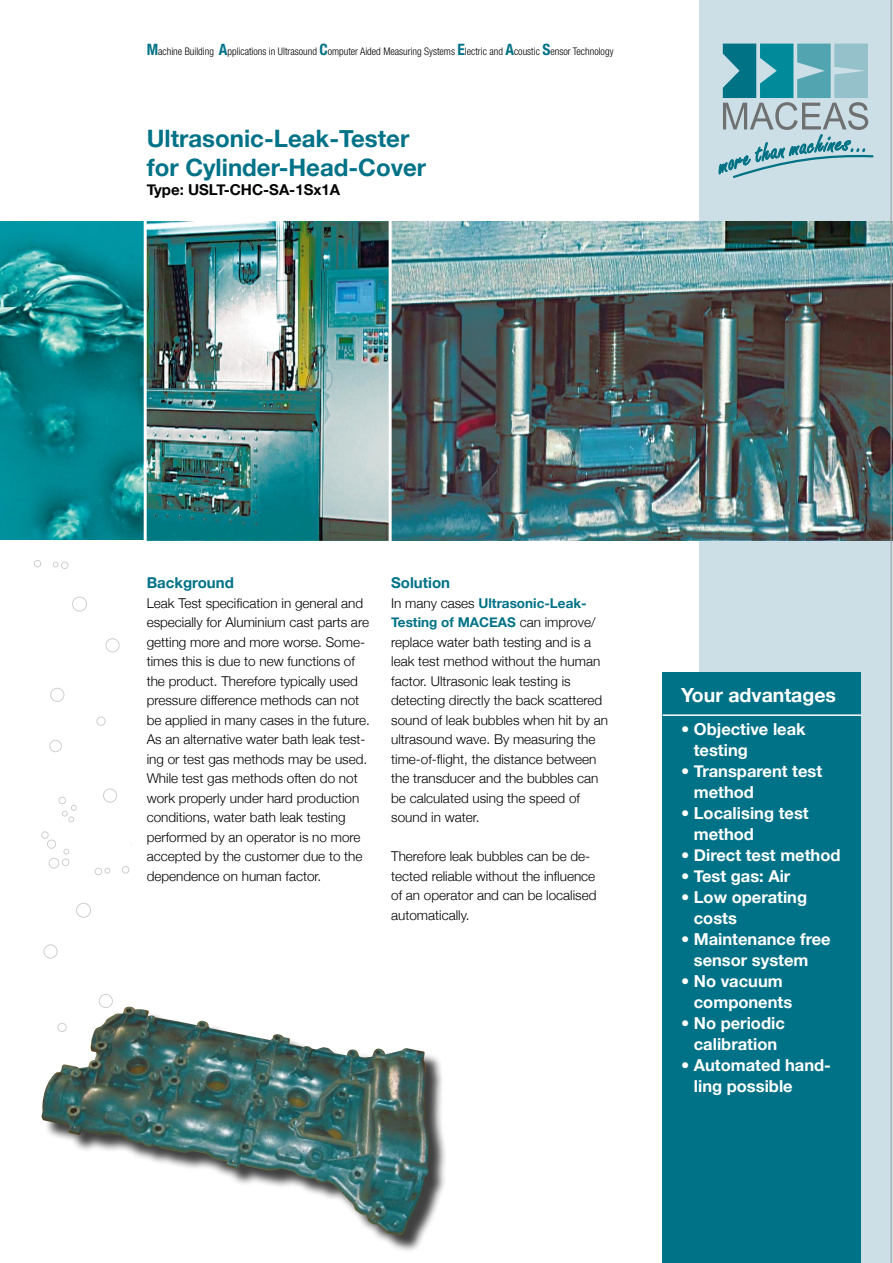
<style>
.page{position:relative;width:893px;height:1263px;background:#fff}
.page>*{position:absolute;margin:0;border:0;box-sizing:border-box;transform-origin:0 0}
.t1{font:700 24px/28.8px "Helvetica Neue";color:#007287}
.t2{font:700 19.5px "Helvetica Neue";color:#fff}
.t3{font:700 16.5px/21px "Helvetica Neue";color:#fff}
.t4{font:700 15px "Helvetica Neue";color:#000}
.t5{font:700 15px "Helvetica Neue";color:#007287}
.t6{font:300 13.5px/19.5px "Helvetica Neue";color:#000}
.t7{font:300 condensed 10.5px "Helvetica Neue";color:#000}
.s1{font-weight:700;font-size:15.75px;color:#007287}
.s2{font-weight:700;color:#007287}
</style>
<div class="page">
<div style="left:76px;top:903px;width:15px;height:14px;border:1px solid #000;border-radius:50%"></div>
<div style="left:99px;top:994px;width:14px;height:14px;border:1px solid #000;border-radius:50%"></div>
<div style="left:122px;top:866px;width:7px;height:7px;border:1px solid #000;border-radius:50%"></div>
<svg style="left:105px;top:868px;width:5px;height:5px"></svg>
<div style="left:95px;top:868px;width:7px;height:7px;border:1px solid #000;border-radius:50%"></div>
<div style="left:44px;top:945px;width:13px;height:13px;border:1px solid #000;border-radius:50%"></div>
<div style="left:72px;top:597px;width:15px;height:14px;border:1px solid #000;border-radius:50%"></div>
<div style="left:50px;top:688px;width:14px;height:14px;border:1px solid #000;border-radius:50%"></div>
<div style="left:50px;top:740px;width:12px;height:12px;border:1px solid #000;border-radius:50%"></div>
<div style="left:97px;top:717px;width:8px;height:9px;border:1px solid #000;border-radius:50%"></div>
<div style="left:103px;top:789px;width:14px;height:13px;border:1px solid #000;border-radius:50%"></div>
<div style="left:59px;top:797px;width:7px;height:7px;border:1px solid #000;border-radius:50%"></div>
<svg style="left:62px;top:805px;width:15px;height:17px"></svg>
<div style="left:47px;top:840px;width:9px;height:8px;border:1px solid #000;border-radius:50%"></div>
<div style="left:41px;top:831px;width:7px;height:8px;border:1px solid #000;border-radius:50%"></div>
<div style="left:49px;top:858px;width:10px;height:10px;border:1px solid #000;border-radius:50%"></div>
<div style="left:62px;top:859px;width:7px;height:7px;border:1px solid #000;border-radius:50%"></div>
<svg style="left:64px;top:849px;width:5px;height:5px"></svg>
<div style="left:34px;top:560px;width:7px;height:7px;border:1px solid #000;border-radius:50%"></div>
<svg style="left:53px;top:562px;width:5px;height:5px"></svg>
<div style="left:61px;top:562px;width:7px;height:7px;border:1px solid #000;border-radius:50%"></div>
<div style="left:106px;top:638px;width:13px;height:14px;border:1px solid #000;border-radius:50%"></div>
<div style="left:699px;top:0;width:194px;height:1263px;background:#ccdfe6"></div>
<img style="left:147px;top:221px;width:242px;height:319px">
<img style="left:392px;top:221px;width:501px;height:319px">
<img style="left:41px;top:1013px;width:389px;height:222px">
<img style="left:0;top:221px;width:144px;height:319px">
<svg style="left:718px;top:44px;width:156px;height:134px"></svg>
<div style="left:663px;top:672px;width:198px;height:591px;background:#007287"></div>
<hr style="left:663px;top:714px;width:198px;height:2px;background:#fff">
<hr style="left:891px;top:0;width:1px;height:1263px;background:#9c9c9c">
<p class="t7" style="left:147px;top:45px;width:468px"><span class="s1">M</span>achine Building <span class="s1">A</span>pplications in Ultrasound <span class="s1">C</span>omputer Aided Measuring Systems <span class="s1">E</span>lectric and <span class="s1">A</span>coustic <span class="s1">S</span>ensor Technology</p>
<h1 class="t1" style="left:147px;top:123px;width:281px">Ultrasonic-Leak-Tester for Cylinder-Head-Cover</h1>
<p class="t4" style="left:147px;top:180px;width:195px">Type: USLT-CHC-SA-1Sx1A</p>
<p class="t5" style="left:147px;top:574px;width:89px">Background</p>
<p class="t6" style="left:147px;top:593px;width:225px">Leak Test specification in general and especially for Aluminium cast parts are getting more and more worse. Some&shy;times this is due to new functions of the product. Therefore typically used pressure difference methods can not be applied in many cases in the future.<br>As an alternative water bath leak test&shy;ing or test gas methods may be used.<br>While test gas methods often do not work properly under hard production conditions, water bath leak testing performed by an operator is no more accepted by the customer due to the dependence on human factor.</p>
<p class="t5" style="left:391px;top:574px;width:60px">Solution</p>
<p class="t6" style="left:391px;top:593px;width:218px">In many cases <span class="s2">Ultrasonic-Leak-<br>Testing of MACEAS</span> can improve/ replace water bath testing and is a leak test method without the human factor. Ultrasonic leak testing is detecting directly the back scattered sound of leak bubbles when hit by an ultrasound wave. By measuring the time-of-flight, the distance between the transducer and the bubbles can be calculated using the speed of sound in water.</p>
<p class="t6" style="left:391px;top:846px;width:207px">Therefore leak bubbles can be de&shy;tected reliable without the influence of an operator and can be localised automatically.</p>
<h2 class="t2" style="left:681px;top:683px;width:156px">Your advantages</h2>
<p class="t3" style="left:694px;top:718px;width:113px;text-indent:-13px">• Objective leak testing</p>
<p class="t3" style="left:694px;top:760px;width:130px;text-indent:-13px">• Transparent test method</p>
<p class="t3" style="left:694px;top:802px;width:116px;text-indent:-13px">• Localising test method</p>
<p class="t3" style="left:681px;top:844px;width:161px">• Direct test method</p>
<p class="t3" style="left:681px;top:865px;width:111px">• Test gas: Air</p>
<p class="t3" style="left:694px;top:886px;width:115px;text-indent:-13px">• Low operating costs</p>
<p class="t3" style="left:681px;top:928px;width:151px;text-align:center">• Maintenance free sensor system</p>
<p class="t3" style="left:694px;top:970px;width:100px;text-indent:-13px">• No vacuum components</p>
<p class="t3" style="left:681px;top:1012px;width:105px;text-align:center">• No periodic calibration</p>
<p class="t3" style="left:694px;top:1054px;width:139px;text-indent:-13px">• Automated hand&shy;ling possible</p>
</div>
